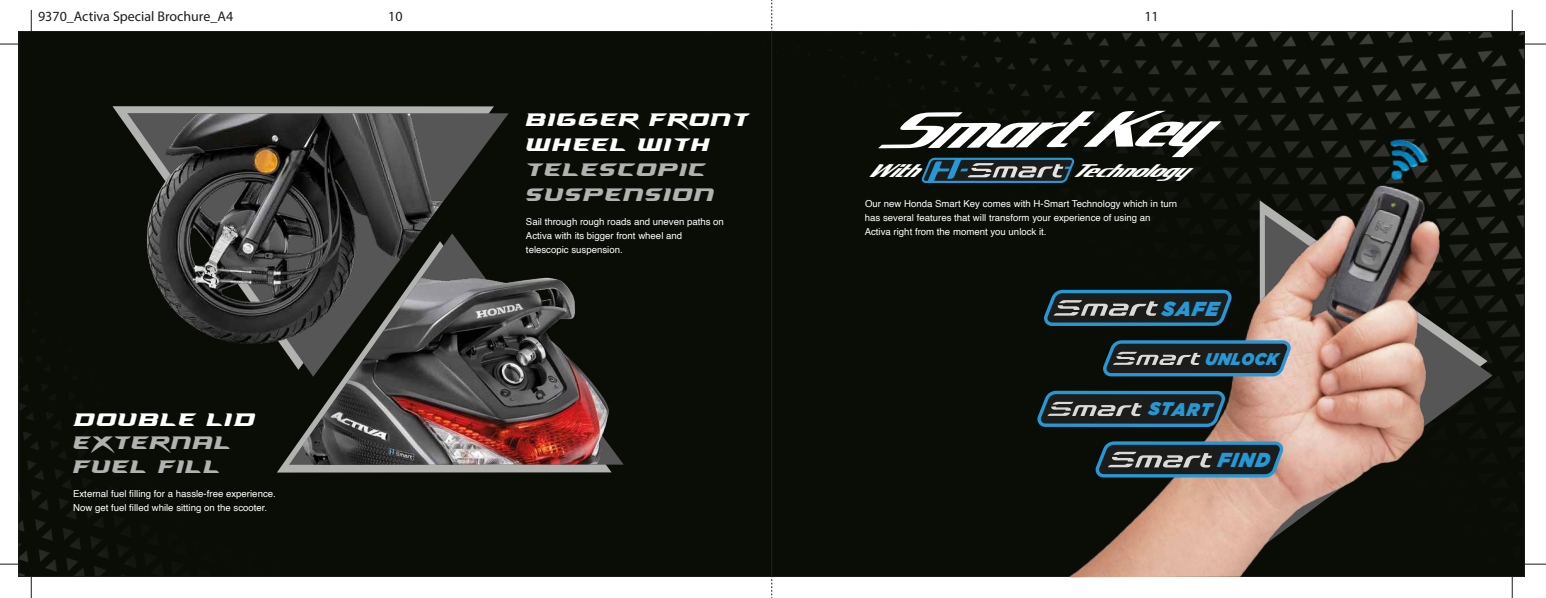
<style>
.page{position:relative;width:1546px;height:598px;background:#fff}
.page>*{position:absolute;margin:0;border:0;box-sizing:border-box;transform-origin:0 0}
.t1{font:italic 59.32px "Xbka";color:#fff}
.t2{font:35px/25px "NHL Ducks";letter-spacing:.1em;color:#b2b2b1;scale:.79 1}
.t3{font:35px/25px "NHL Ducks";letter-spacing:.1em;color:#fff;scale:.79 1}
.t4{font:italic 21.26px "Xbka";color:#fff}
.t5{font:italic 900 20.21px "Gotham";letter-spacing:.08em;color:#2598d5;scale:.94 1}
.t6{font:italic 900 18.38px "Gotham";letter-spacing:.06em;color:#2598d5;scale:.94 1}
.t7{font:italic 900 16.97px "Gotham";letter-spacing:.04em;color:#2598d5;scale:.94 1}
.t8{font:14px "Myriad Pro";color:#1c1c1b}
.t9{font:9.62px/14px "Helvetica";color:#fff}
</style>
<div class="page">
<div style="left:20px;top:33px;width:1503px;height:542px;background:#0a0c06"></div>
<svg style="left:0;top:564px;width:19px;height:1px"></svg>
<svg style="left:31px;top:576px;width:1px;height:22px"></svg>
<svg style="left:31px;top:10px;width:1px;height:21px"></svg>
<svg style="left:771px;top:576px;width:1px;height:22px"></svg>
<svg style="left:771px;top:0;width:1px;height:32px"></svg>
<svg style="left:0;top:44px;width:19px;height:1px"></svg>
<svg style="left:1524px;top:564px;width:22px;height:1px"></svg>
<svg style="left:1512px;top:576px;width:1px;height:22px"></svg>
<svg style="left:1512px;top:10px;width:1px;height:21px"></svg>
<svg style="left:1524px;top:44px;width:22px;height:1px"></svg>
<svg style="left:921px;top:158px;width:141px;height:25px;background:#3c5968"></svg>
<svg style="left:277px;top:400px;width:335px;height:72px;background:#878885"></svg>
<img style="left:289px;top:229px;width:337px;height:236px">
<svg style="left:112px;top:106px;width:382px;height:264px;background:#8e8f8d"></svg>
<img style="left:114px;top:113px;width:393px;height:287px">
<img style="left:1062px;top:73px;width:443px;height:505px">
<svg style="left:1037px;top:391px;width:188px;height:36px;background:#2d444f"></svg>
<svg style="left:1102px;top:340px;width:189px;height:36px;background:#2f444f"></svg>
<svg style="left:1043px;top:290px;width:189px;height:36px;background:#2e4550"></svg>
<svg style="left:1095px;top:441px;width:188px;height:36px;background:#344852"></svg>
<h3 class="t8" style="left:38px;top:8px;width:197px">9370_Activa Special Brochure_A4</h3>
<h3 class="t8" style="left:388px;top:8px;width:16px">10</h3>
<h3 class="t8" style="left:1144px;top:8px;width:16px">11</h3>
<h2 class="t3" style="left:73px;top:404px;width:230px">DOUBLE LID</h2>
<h2 class="t2" style="left:73px;top:427px;width:200px">EXTERNAL</h2>
<h2 class="t2" style="left:73px;top:450px;width:186px">FUEL FILL</h2>
<p class="t9" style="left:73px;top:487px;width:204px">External fuel filling for a hassle-free experience.<br>Now get fuel filled while sitting on the scooter.</p>
<h2 class="t3" style="left:526px;top:103px;width:282px">BIGGER FRONT<br>WHEEL WITH</h2>
<h2 class="t2" style="left:526px;top:153px;width:238px">TELESCOPIC<br>SUSPENSION</h2>
<p class="t9" style="left:526px;top:215px;width:199px">Sail through rough roads and uneven paths on<br>Activa with its bigger front wheel and telescopic suspension.</p>
<h1 class="t1" style="left:880px;top:99px;width:369px">S art Key</h1>
<h3 class="t4" style="left:890px;top:160px;width:45px">ith</h3>
<h1 class="t1" style="left:930px;top:100px;width:103px">m</h1>
<h3 class="t4" style="left:1074px;top:160px;width:131px">Technology</h3>
<h3 class="t4" style="left:868px;top:160px;width:39px">W</h3>
<p class="t9" style="left:865px;top:197px;width:314px">Our new Honda Smart Key comes with H-Smart Technology which in turn has several features that will transform your experience of using an<br>Activa right from the moment you unlock it.</p>
<h3 class="t5" style="left:1161px;top:294px;width:62px">SAFE</h3>
<h3 class="t7" style="left:1205px;top:346px;width:79px">UNLOCK</h3>
<h3 class="t6" style="left:1148px;top:396px;width:69px">START</h3>
<h3 class="t5" style="left:1217px;top:445px;width:56px">FIND</h3>
</div>
